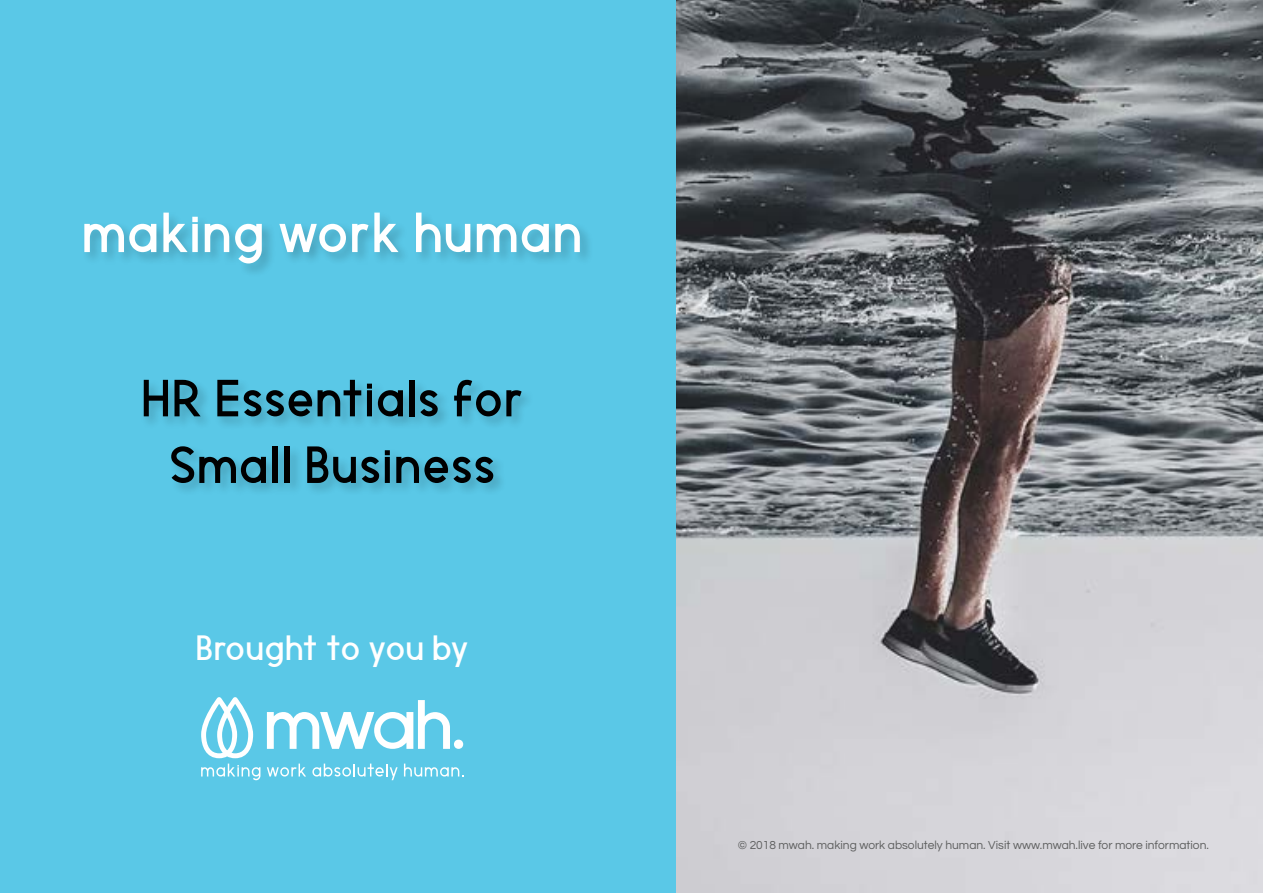
<style>
.page{position:relative;width:1263px;height:893px;background:#fff}
.page>*{position:absolute;margin:0;border:0;box-sizing:border-box;transform-origin:0 0}
.t1{font:700 60px "Morningtype";letter-spacing:.07em;color:#fff}
.t2{font:700 55.5px/66.6px "Morningtype";letter-spacing:.07em;color:#000;text-align:center}
.t3{font:700 37.5px "Morningtype";letter-spacing:.055em;color:#fff}
.t4{font:12px "Questrial";color:#5e5f5f}
</style>
<div class="page">
<div style="left:0;top:0;width:676px;height:893px;background:#5ac8e7"></div>
<div style="left:82px;top:212px;width:512px;height:66px;background:#000;opacity:.2"></div>
<div style="left:141px;top:379px;width:394px;height:117px;background:#000;opacity:.2"></div>
<img style="left:676px;top:0;width:587px;height:893px">
<svg style="left:267px;top:700px;width:196px;height:49px"></svg>
<svg style="left:201px;top:697px;width:52px;height:61px"></svg>
<svg style="left:201px;top:764px;width:59px;height:16px"></svg>
<svg style="left:267px;top:764px;width:39px;height:12px"></svg>
<svg style="left:312px;top:764px;width:86px;height:16px"></svg>
<svg style="left:404px;top:764px;width:60px;height:12px"></svg>
<h1 class="t1" style="left:84px;top:196px;width:499px">making work human</h1>
<h2 class="t2" style="left:143px;top:364px;width:381px">HR Essentials for<br>Small Business</h2>
<h3 class="t3" style="left:197px;top:624px;width:273px">Brought to you by</h3>
<p class="t4" style="left:738px;top:839px;width:473px">© 2018 mwah. making work absolutely human. Visit www.mwah.live for more information.</p>
</div>
